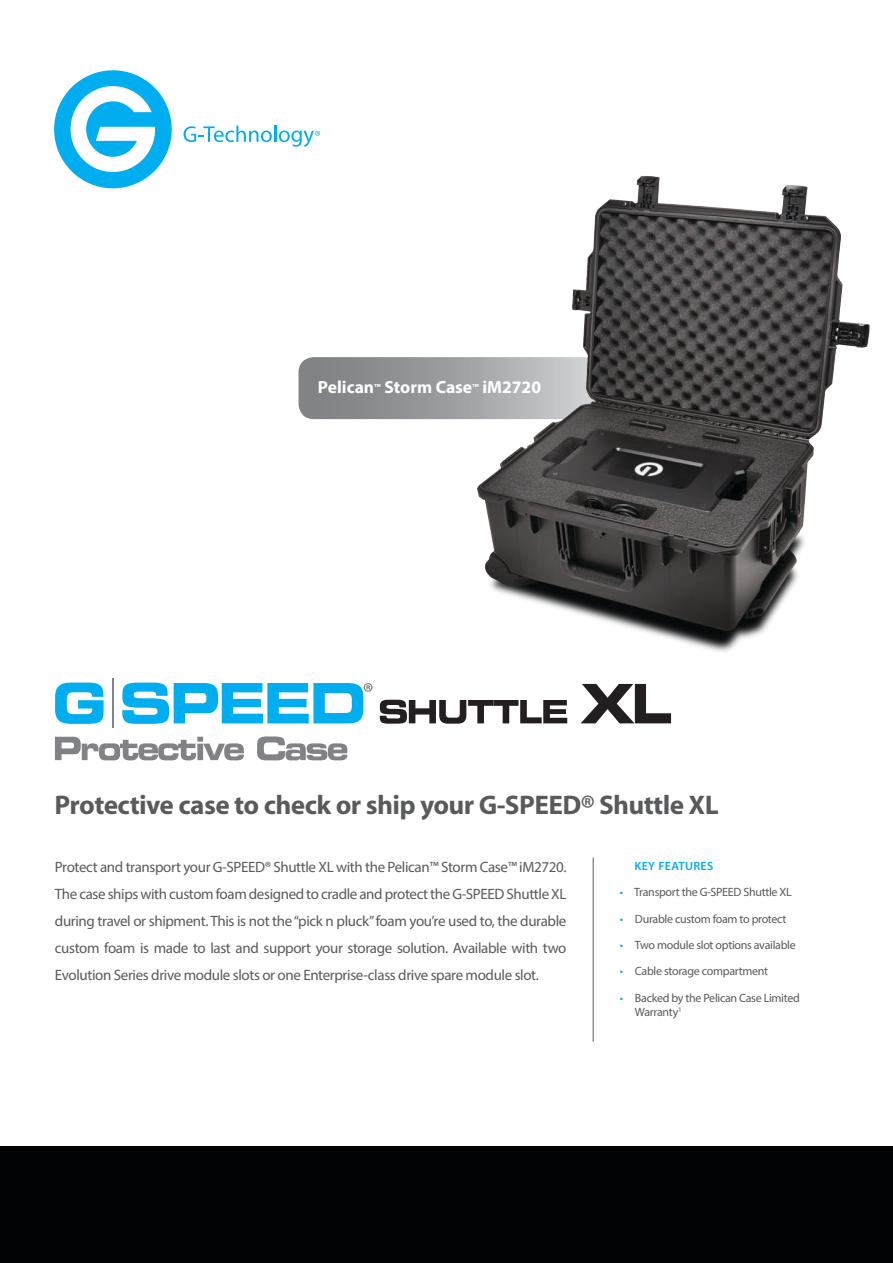
<style>
.page{position:relative;width:893px;height:1263px;background:#fff}
.page>*{position:absolute;margin:0;border:0;box-sizing:border-box;transform-origin:0 0}
.t1{font:27px "Myriad Headline";color:#595a5c}
.t2{font:700 17.55px "Myriad Pro";color:#fff}
.Discription{font:15px/27px "Myriad Pro";letter-spacing:-.025em;color:#595a5c;text-align:justify}
.Key_Features{font:12px/14.4px "Myriad Pro";letter-spacing:-.025em;color:#595a5c}
.t3{font:600 12px "Myriad Pro";letter-spacing:.03em;color:#00aeef}
.s1{font-size:10.2px}
.s2{color:#00aeef}
</style>
<div class="page">
<div style="left:0;top:1146px;width:893px;height:117px;background:#020304"></div>
<svg style="left:54px;top:70px;width:118px;height:118px"></svg>
<svg style="left:184px;top:126px;width:136px;height:21px"></svg>
<svg style="left:298px;top:357px;width:112px;height:62px;background:#898b8d"></svg>
<hr style="left:593px;top:858px;width:1px;height:183px;background:#595a5c">
<hr style="left:113px;top:678px;width:1px;height:50px;background:#808285">
<svg style="left:55px;top:683px;width:49px;height:41px"></svg>
<svg style="left:122px;top:683px;width:251px;height:41px"></svg>
<svg style="left:380px;top:700px;width:187px;height:24px"></svg>
<svg style="left:581px;top:684px;width:90px;height:39px"></svg>
<svg style="left:55px;top:737px;width:189px;height:23px"></svg>
<svg style="left:257px;top:736px;width:90px;height:24px"></svg>
<img style="left:410px;top:176px;width:460px;height:476px">
<p class="t2" style="left:318px;top:375px;width:225px">Pelican<span class="s1">™</span> Storm Case<span class="s1">™</span> iM2720</p>
<p class="t1" style="left:55px;top:791px;width:665px">Protective case to check or ship your G-SPEED® Shuttle XL</p>
<p class="Discription" style="left:55px;top:853px;width:513px">Protect and transport your G-SPEED® Shuttle XL with the Pelican™ Storm Case™ iM2720.<br>The case ships with custom foam designed to cradle and protect the G-SPEED Shuttle XL during travel or shipment. This is not the “pick n pluck” foam you’re used to, the durable custom foam is made to last and support your storage solution. Available with two Evolution Series drive module slots or one Enterprise-class drive spare module slot.</p>
<p class="t3" style="left:634px;top:858px;width:80px">KEY FEATURES</p>
<p class="Key_Features" style="left:620px;top:885px;width:173px"><span class="s2">•</span> Transport the G-SPEED Shuttle XL</p>
<p class="Key_Features" style="left:620px;top:911px;width:168px"><span class="s2">•</span> Durable custom foam to protect</p>
<p class="Key_Features" style="left:620px;top:937px;width:177px"><span class="s2">•</span> Two module slot options available</p>
<p class="Key_Features" style="left:620px;top:964px;width:150px"><span class="s2">•</span> Cable storage compartment</p>
<p class="Key_Features" style="left:635px;top:990px;width:166px;text-indent:-15px"><span class="s2">•</span> Backed by the Pelican Case Limited<br>Warranty<sup>1</sup></p>
</div>
